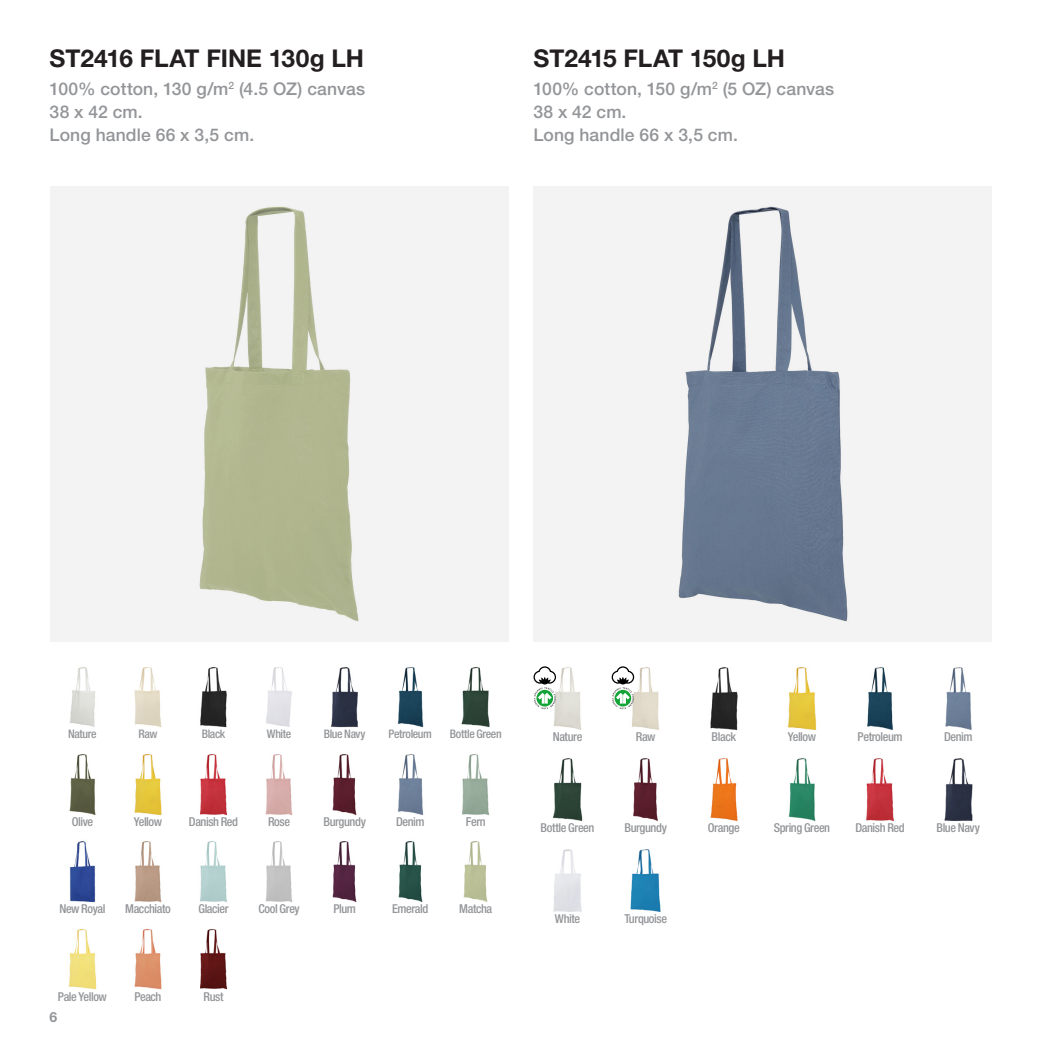
<style>
.page{position:relative;width:1042px;height:1042px;background:#fff}
.page>*{position:absolute;margin:0;border:0;box-sizing:border-box;transform-origin:0 0}
.Overskrift_1{font:700 24.5px "Helvetica Neue LT Std";color:#231f20}
.Produktbeskrivelse{font:500 17.5px "Helvetica Neue LT Std";letter-spacing:.005em;color:#939598}
.Overskrift_1-2{font:700 14px "Helvetica Neue LT Std";color:#939598}
.Packshot_tekst{font:500 condensed 12.25px "Helvetica Neue LT Std";letter-spacing:-.035em;color:#939598}
.Packshot_tekst-2{font:500 condensed 11.72px "Helvetica Neue LT Std";letter-spacing:-.03em;color:#939598}
</style>
<div class="page">
<svg style="left:50px;top:186px;width:458px;height:455px;fill:#f3f3f3"></svg>
<img style="left:70px;top:667px;width:25px;height:60px">
<img style="left:134px;top:667px;width:28px;height:60px">
<img style="left:200px;top:667px;width:27px;height:61px">
<img style="left:266px;top:667px;width:26px;height:60px">
<img style="left:331px;top:667px;width:27px;height:61px">
<img style="left:461px;top:667px;width:29px;height:61px">
<img style="left:134px;top:754px;width:28px;height:62px">
<img style="left:397px;top:667px;width:27px;height:61px">
<img style="left:69px;top:754px;width:27px;height:61px">
<img style="left:200px;top:754px;width:27px;height:62px">
<img style="left:265px;top:754px;width:28px;height:61px">
<img style="left:332px;top:754px;width:25px;height:61px">
<img style="left:397px;top:754px;width:27px;height:61px">
<img style="left:332px;top:841px;width:25px;height:61px">
<img style="left:398px;top:841px;width:25px;height:61px">
<img style="left:463px;top:841px;width:25px;height:61px">
<img style="left:68px;top:929px;width:29px;height:61px">
<img style="left:134px;top:929px;width:28px;height:61px">
<img style="left:200px;top:929px;width:27px;height:61px">
<img style="left:462px;top:754px;width:27px;height:61px">
<img style="left:69px;top:841px;width:27px;height:62px">
<img style="left:134px;top:841px;width:28px;height:61px">
<img style="left:200px;top:841px;width:27px;height:61px">
<img style="left:265px;top:841px;width:28px;height:61px">
<svg style="left:533px;top:186px;width:459px;height:455px;fill:#f3f3f3"></svg>
<img style="left:545px;top:667px;width:37px;height:63px">
<img style="left:553px;top:758px;width:30px;height:63px">
<img style="left:632px;top:667px;width:27px;height:63px">
<img style="left:633px;top:758px;width:25px;height:63px">
<img style="left:710px;top:667px;width:28px;height:63px">
<img style="left:710px;top:758px;width:28px;height:63px">
<img style="left:788px;top:667px;width:29px;height:63px">
<img style="left:788px;top:758px;width:28px;height:63px">
<img style="left:867px;top:667px;width:26px;height:63px">
<img style="left:866px;top:758px;width:28px;height:63px">
<img style="left:945px;top:667px;width:27px;height:63px">
<img style="left:944px;top:758px;width:29px;height:63px">
<img style="left:553px;top:849px;width:29px;height:63px">
<img style="left:630px;top:849px;width:31px;height:63px">
<svg style="left:533px;top:666px;width:23px;height:43px"></svg>
<svg style="left:612px;top:666px;width:22px;height:43px"></svg>
<p class="Overskrift_1" style="left:50px;top:43px;width:316px">ST2416 FLAT FINE 130g LH</p>
<p class="Produktbeskrivelse" style="left:50px;top:78px;width:317px">100% cotton, 130 g/m<sup>2</sup> (4.5 OZ) canvas</p>
<p class="Produktbeskrivelse" style="left:50px;top:101px;width:95px">38 x 42 cm.</p>
<p class="Produktbeskrivelse" style="left:50px;top:124px;width:206px">Long handle 66 x 3,5 cm.</p>
<p class="Overskrift_1" style="left:533px;top:43px;width:253px">ST2415 FLAT 150g LH</p>
<p class="Produktbeskrivelse" style="left:533px;top:78px;width:302px">100% cotton, 150 g/m<sup>2</sup> (5 OZ) canvas</p>
<p class="Produktbeskrivelse" style="left:533px;top:101px;width:95px">38 x 42 cm.</p>
<p class="Produktbeskrivelse" style="left:533px;top:124px;width:206px">Long handle 66 x 3,5 cm.</p>
<p class="Packshot_tekst-2" style="left:68px;top:727px;width:30px">Nature</p>
<p class="Packshot_tekst-2" style="left:138px;top:727px;width:20px">Raw</p>
<p class="Packshot_tekst-2" style="left:202px;top:727px;width:25px">Black</p>
<p class="Packshot_tekst-2" style="left:267px;top:727px;width:26px">White</p>
<p class="Packshot_tekst-2" style="left:324px;top:727px;width:43px">Blue Navy</p>
<p class="Packshot_tekst-2" style="left:450px;top:727px;width:53px">Bottle Green</p>
<p class="Packshot_tekst-2" style="left:389px;top:727px;width:45px">Petroleum</p>
<p class="Packshot_tekst" style="left:72px;top:814px;width:23px">Olive</p>
<p class="Packshot_tekst" style="left:189px;top:814px;width:51px">Danish Red</p>
<p class="Packshot_tekst" style="left:268px;top:814px;width:23px">Rose</p>
<p class="Packshot_tekst" style="left:323px;top:814px;width:44px">Burgundy</p>
<p class="Packshot_tekst" style="left:396px;top:814px;width:30px">Denim</p>
<p class="Packshot_tekst" style="left:134px;top:814px;width:30px">Yellow</p>
<p class="Packshot_tekst" style="left:466px;top:814px;width:21px">Fern</p>
<p class="Packshot_tekst" style="left:59px;top:901px;width:48px">New Royal</p>
<p class="Packshot_tekst" style="left:125px;top:901px;width:47px">Macchiato</p>
<p class="Packshot_tekst" style="left:198px;top:901px;width:32px">Glacier</p>
<p class="Packshot_tekst" style="left:258px;top:901px;width:43px">Cool Grey</p>
<p class="Packshot_tekst" style="left:58px;top:989px;width:50px">Pale Yellow</p>
<p class="Packshot_tekst" style="left:134px;top:989px;width:29px">Peach</p>
<p class="Packshot_tekst" style="left:203px;top:989px;width:22px">Rust</p>
<p class="Overskrift_1-2" style="left:50px;top:1008px;width:9px">6</p>
<p class="Packshot_tekst" style="left:333px;top:901px;width:24px">Plum</p>
<p class="Packshot_tekst" style="left:392px;top:901px;width:38px">Emerald</p>
<p class="Packshot_tekst" style="left:459px;top:901px;width:34px">Matcha</p>
<p class="Packshot_tekst" style="left:553px;top:729px;width:31px">Nature</p>
<p class="Packshot_tekst" style="left:636px;top:729px;width:21px">Raw</p>
<p class="Packshot_tekst" style="left:541px;top:820px;width:55px">Bottle Green</p>
<p class="Packshot_tekst" style="left:624px;top:820px;width:44px">Burgundy</p>
<p class="Packshot_tekst" style="left:555px;top:911px;width:27px">White</p>
<p class="Packshot_tekst" style="left:624px;top:911px;width:44px">Turquoise</p>
<p class="Packshot_tekst" style="left:711px;top:729px;width:26px">Black</p>
<p class="Packshot_tekst" style="left:708px;top:820px;width:33px">Orange</p>
<p class="Packshot_tekst" style="left:788px;top:729px;width:30px">Yellow</p>
<p class="Packshot_tekst" style="left:857px;top:729px;width:46px">Petroleum</p>
<p class="Packshot_tekst" style="left:774px;top:820px;width:58px">Spring Green</p>
<p class="Packshot_tekst" style="left:855px;top:820px;width:51px">Danish Red</p>
<p class="Packshot_tekst" style="left:944px;top:729px;width:30px">Denim</p>
<p class="Packshot_tekst" style="left:936px;top:820px;width:45px">Blue Navy</p>
</div>
